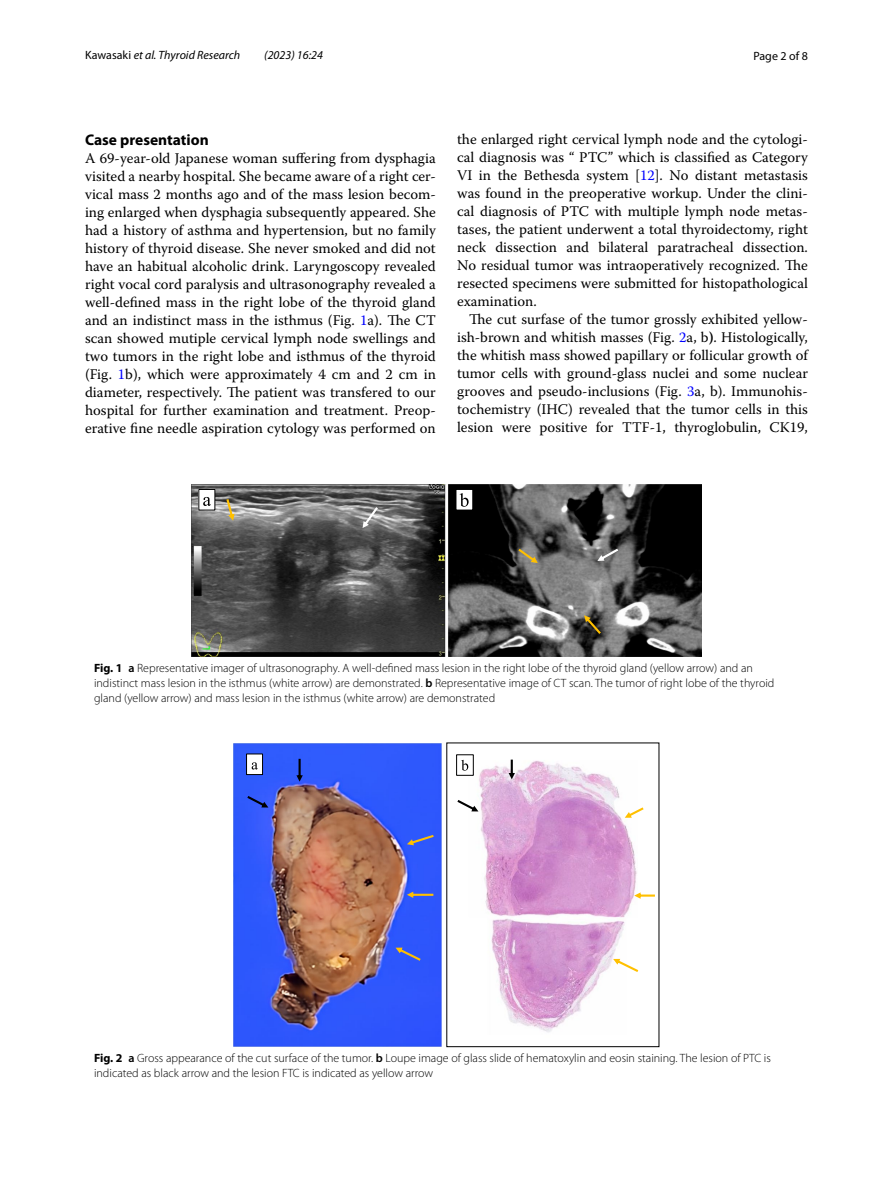
<style>
.page{position:relative;width:893px;height:1187px;background:#fff}
.page>*{position:absolute;margin:0;border:0;box-sizing:border-box;transform-origin:0 0}
.t1{font:700 15.45px "Myriad Pro";color:#000}
.t2{font:14.7px/18px "Warnock Pro";color:#000;text-align:justify}
.t3{font:300 12px/15px "Myriad Pro";color:#000}
.t4{font:italic 12px "Myriad Pro";color:#000}
.t5{font:12px "Myriad Pro";color:#000}
.s1{font-style:normal}
.s2{color:#00f}
.s3{font-weight:700}
.s4{font-weight:600}
</style>
<div class="page">
<img style="left:191px;top:484px;width:511px;height:172px">
<svg style="left:226px;top:499px;width:9px;height:21px"></svg>
<svg style="left:363px;top:507px;width:15px;height:21px"></svg>
<div style="left:199px;top:489px;width:16px;height:21px;background:#fff"></div>
<svg style="left:203px;top:497px;width:8px;height:9px"></svg>
<svg style="left:584px;top:615px;width:17px;height:19px"></svg>
<svg style="left:518px;top:548px;width:20px;height:15px"></svg>
<svg style="left:597px;top:548px;width:21px;height:13px"></svg>
<div style="left:456px;top:489px;width:17px;height:21px;background:#fff"></div>
<svg style="left:460px;top:493px;width:9px;height:13px"></svg>
<img style="left:234px;top:743px;width:403px;height:303px">
<svg style="left:296px;top:758px;width:7px;height:23px"></svg>
<svg style="left:247px;top:795px;width:21px;height:12px"></svg>
<svg style="left:395px;top:947px;width:26px;height:13px"></svg>
<svg style="left:407px;top:834px;width:27px;height:11px"></svg>
<svg style="left:407px;top:891px;width:26px;height:6px"></svg>
<div style="left:247px;top:754px;width:16px;height:20px;background:#fff"></div>
<div style="left:246px;top:753px;width:17px;height:21px;border:1px solid #000"></div>
<svg style="left:252px;top:762px;width:6px;height:7px"></svg>
<div style="left:457px;top:754px;width:16px;height:21px;background:#fff"></div>
<div style="left:456px;top:754px;width:18px;height:21px;border:1px solid #000"></div>
<svg style="left:461px;top:759px;width:7px;height:11px"></svg>
<svg style="left:457px;top:799px;width:21px;height:12px"></svg>
<svg style="left:509px;top:759px;width:6px;height:20px"></svg>
<svg style="left:634px;top:892px;width:21px;height:6px"></svg>
<svg style="left:613px;top:958px;width:25px;height:14px"></svg>
<svg style="left:625px;top:807px;width:19px;height:10px"></svg>
<p class="t4" style="left:85px;top:48px;width:157px"><span class="s1">Kawasaki</span> et al. Thyroid Research</p>
<p class="t4" style="left:264px;top:48px;width:60px">(2023) 16:24</p>
<p class="t5" style="left:753px;top:48px;width:56px">Page 2 of 8</p>
<p class="t1" style="left:85px;top:129px;width:125px">Case presentation</p>
<p class="t2" style="left:85px;top:148px;width:352px">A 69-year-old Japanese woman suffering from dysphagia visited a nearby hospital. She became aware of a right cer&shy;vical mass 2 months ago and of the mass lesion becom&shy;ing enlarged when dysphagia subsequently appeared. She had a history of asthma and hypertension, but no family history of thyroid disease. She never smoked and did not have an habitual alcoholic drink. Laryngoscopy revealed right vocal cord paralysis and ultrasonography revealed a well-defined mass in the right lobe of the thyroid gland and an indistinct mass in the isthmus (Fig. <span class="s2">1</span>a). The CT scan showed mutiple cervical lymph node swellings and two tumors in the right lobe and isthmus of the thyroid (Fig. <span class="s2">1</span>b), which were approximately 4 cm and 2 cm in diameter, respectively. The patient was transfered to our hospital for further examination and treatment. Preop&shy;erative fine needle aspiration cytology was performed on</p>
<p class="t2" style="left:457px;top:130px;width:352px">the enlarged right cervical lymph node and the cytologi&shy;cal diagnosis was “ PTC” which is classified as Category VI in the Bethesda system [<span class="s2">12</span>]. No distant metastasis was found in the preoperative workup. Under the clini&shy;cal diagnosis of PTC with multiple lymph node metas&shy;tases, the patient underwent a total thyroidectomy, right neck dissection and bilateral paratracheal dissection.<br>No residual tumor was intraoperatively recognized. The resected specimens were submitted for histopathological examination.</p>
<p class="t2" style="left:457px;top:310px;width:352px;text-indent:12px">The cut surfase of the tumor grossly exhibited yellow&shy;ish-brown and whitish masses (Fig. <span class="s2">2</span>a, b<span class="s3">)</span>. Histologically, the whitish mass showed papillary or follicular growth of tumor cells with ground-glass nuclei and some nuclear grooves and pseudo-inclusions (Fig. <span class="s2">3</span>a, b). Immunohis&shy;tochemistry (IHC) revealed that the tumor cells in this lesion were positive for TTF-1, thyroglobulin, CK19,</p>
<p class="t3" style="left:94px;top:660px;width:682px"><span class="s3">Fig. 1</span> <span class="s4">a</span> Representative imager of ultrasonography. A well-defined mass lesion in the right lobe of the thyroid gland (yellow arrow) and an indistinct mass lesion in the isthmus (white arrow) are demonstrated. <span class="s4">b</span> Representative image of CT scan. The tumor of right lobe of the thyroid gland (yellow arrow) and mass lesion in the isthmus (white arrow) are demonstrated</p>
<p class="t3" style="left:94px;top:1050px;width:678px"><span class="s3">Fig. 2</span> <span class="s4">a</span> Gross appearance of the cut surface of the tumor. <span class="s4">b</span> Loupe image of glass slide of hematoxylin and eosin staining. The lesion of PTC is indicated as black arrow and the lesion FTC is indicated as yellow arrow</p>
</div>
